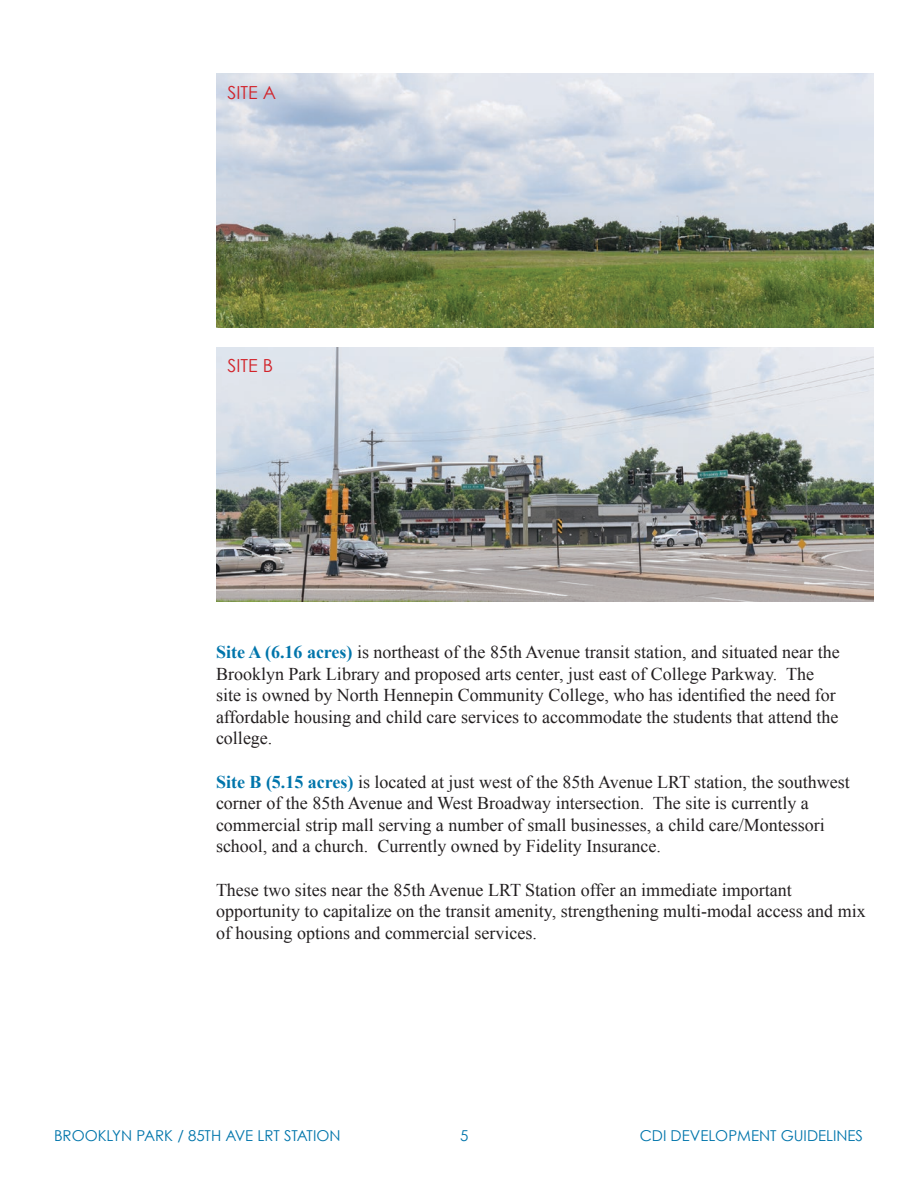
<style>
.page{position:relative;width:918px;height:1188px;background:#fff}
.page>*{position:absolute;margin:0;border:0;box-sizing:border-box;transform-origin:0 0}
.Body_Text{font:18px/21.6px "Times New Roman";color:#231f20}
.Body_Text-2{font:18px "Century Gothic";color:#d2232a}
.t1{font:15px "Century Gothic";color:#0075ab}
.s1{font-weight:700;color:#0075ab}
</style>
<div class="page">
<img style="left:216px;top:73px;width:657px;height:255px">
<img style="left:216px;top:347px;width:657px;height:255px">
<p class="Body_Text-2" style="left:227px;top:81px;width:50px">SITE A</p>
<p class="Body_Text-2" style="left:227px;top:355px;width:47px">SITE B</p>
<p class="Body_Text" style="left:216px;top:641px;width:625px"><span class="s1">Site A (6.16 acres)</span> is northeast of the 85th Avenue transit station, and situated near the Brooklyn Park Library and proposed arts center, just east of College Parkway. The site is owned by North Hennepin Community College, who has identified the need for affordable housing and child care services to accommodate the students that attend the college.</p>
<p class="Body_Text" style="left:216px;top:771px;width:635px"><span class="s1">Site B (5.15 acres)</span> is located at just west of the 85th Avenue LRT station, the southwest corner of the 85th Avenue and West Broadway intersection. The site is currently a commercial strip mall serving a number of small businesses, a child care/Montessori school, and a church. Currently owned by Fidelity Insurance.</p>
<p class="Body_Text" style="left:216px;top:879px;width:651px">These two sites near the 85th Avenue LRT Station offer an immediate important opportunity to capitalize on the transit amenity, strengthening multi-modal access and mix of housing options and commercial services.</p>
<p class="t1" style="left:54px;top:1127px;width:288px">BROOKLYN PARK / 85TH AVE LRT STATION</p>
<p class="t1" style="left:460px;top:1126px;width:10px">5</p>
<p class="t1" style="left:640px;top:1127px;width:225px">CDI DEVELOPMENT GUIDELINES</p>
</div>
